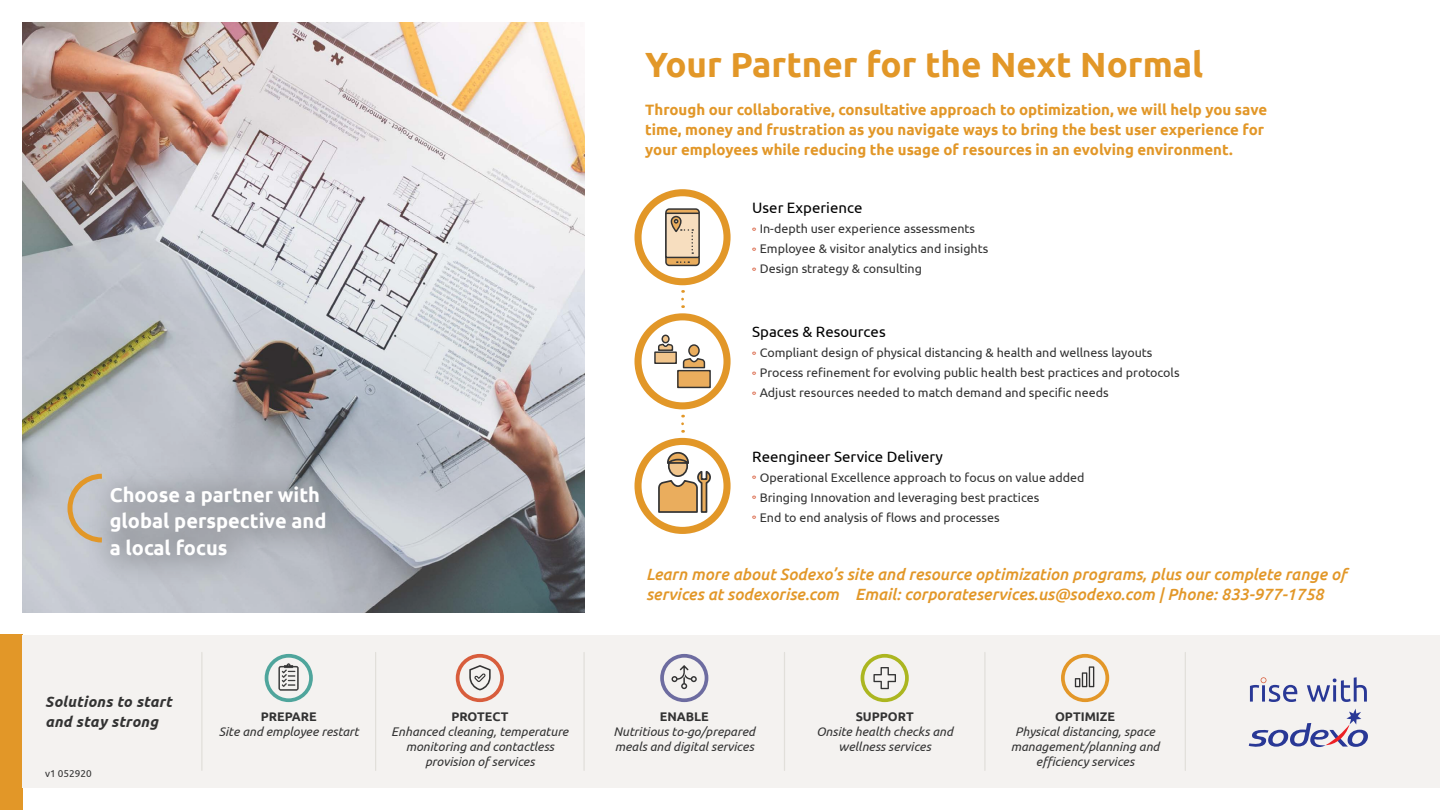
<style>
.page{position:relative;width:1440px;height:810px;background:#fff}
.page>*{position:absolute;margin:0;border:0;box-sizing:border-box;transform-origin:0 0}
.t1{font:700 35px "Ubuntu";color:#e29728}
.t2{font:700 20px/26.5px "Ubuntu";color:#fff}
.t3{font:italic 500 16.25px/20px "Ubuntu";color:#e29728}
.t4{font:700 15px/20px "Ubuntu";color:#e29728}
.t5{font:15px "Ubuntu";color:#000}
.t6{font:italic 700 15px/20px "Ubuntu";letter-spacing:.02em;color:#333}
.t7{font:12.5px/20px "Ubuntu";color:#333}
.t8{font:italic 12.5px/15px "Ubuntu";color:#333;text-align:center}
.t9{font:700 12.5px "Ubuntu";color:#333}
.s1{color:#d85d3c}
</style>
<div class="page">
<img style="left:22px;top:22px;width:538px;height:29px">
<img style="left:22px;top:51px;width:563px;height:562px">
<div style="left:0;top:635px;width:22px;height:175px;background:#e29728"></div>
<div style="left:83px;top:459px;width:275px;height:129px;background:#333;opacity:.25"></div>
<svg style="left:65px;top:471px;width:42px;height:74px;background:#c6beb2"></svg>
<div style="left:22px;top:635px;width:1418px;height:153px;background:#f4f2f0"></div>
<svg style="left:1061px;top:654px;width:48px;height:48px"></svg>
<svg style="left:265px;top:654px;width:48px;height:48px"></svg>
<svg style="left:456px;top:654px;width:48px;height:48px"></svg>
<svg style="left:660px;top:654px;width:48px;height:48px"></svg>
<svg style="left:861px;top:654px;width:48px;height:48px"></svg>
<hr style="left:375px;top:652px;width:1px;height:118px;background:#e1dfda">
<hr style="left:583px;top:652px;width:2px;height:118px;background:#e1dfda">
<hr style="left:784px;top:652px;width:1px;height:118px;background:#e1dfda">
<hr style="left:984px;top:652px;width:2px;height:118px;background:#e1dfda">
<hr style="left:201px;top:652px;width:1px;height:118px;background:#e1dfda">
<hr style="left:1185px;top:652px;width:1px;height:118px;background:#e1dfda">
<svg style="left:1249px;top:709px;width:119px;height:39px"></svg>
<svg style="left:1250px;top:677px;width:117px;height:25px"></svg>
<svg style="left:666px;top:209px;width:33px;height:56px"></svg>
<div style="left:665px;top:208px;width:35px;height:58px;border:1px solid #333;border-radius:3px"></div>
<div style="left:666px;top:213px;width:33px;height:44px;background:#f7debf"></div>
<div style="left:665px;top:213px;width:35px;height:45px;border:1px solid #333"></div>
<svg style="left:677px;top:261px;width:12px;height:2px"></svg>
<svg style="left:670px;top:215px;width:23px;height:39px"></svg>
<div style="left:634px;top:189px;width:97px;height:96px;border:7px solid #e29728;border-radius:50%"></div>
<div style="left:655px;top:352px;width:21px;height:11px;background:#f1c58c"></div>
<div style="left:654px;top:351px;width:23px;height:13px;border:1px solid #333"></div>
<div style="left:662px;top:335px;width:7px;height:8px;background:#f1c58c;border-radius:50%"></div>
<div style="left:662px;top:335px;width:8px;height:8px;border:1px solid #333;border-radius:50%"></div>
<svg style="left:657px;top:343px;width:17px;height:9px"></svg>
<div style="left:678px;top:371px;width:32px;height:16px;background:#eaad5d"></div>
<div style="left:677px;top:370px;width:34px;height:18px;border:1px solid #333"></div>
<svg style="left:689px;top:345px;width:10px;height:11px"></svg>
<div style="left:688px;top:344px;width:12px;height:13px;border:1px solid #333;border-radius:50%"></div>
<svg style="left:682px;top:358px;width:24px;height:11px"></svg>
<div style="left:634px;top:313px;width:97px;height:96px;border:7px solid #e29728;border-radius:50%"></div>
<svg style="left:658px;top:452px;width:53px;height:61px"></svg>
<div style="left:634px;top:438px;width:97px;height:96px;border:7px solid #e29728;border-radius:50%"></div>
<svg style="left:681px;top:299px;width:3px;height:9px"></svg>
<svg style="left:681px;top:424px;width:3px;height:9px"></svg>
<h2 class="t2" style="left:110px;top:481px;width:218px">Choose a partner with global perspective and a local focus</h2>
<p class="t6" style="left:45px;top:692px;width:128px">Solutions to start and stay strong</p>
<p class="t9" style="left:261px;top:709px;width:58px">PREPARE</p>
<p class="t8" style="left:219px;top:724px;width:142px">Site and employee restart</p>
<p class="t9" style="left:451px;top:709px;width:59px">PROTECT</p>
<p class="t8" style="left:391px;top:724px;width:179px">Enhanced cleaning, temperature monitoring and contactless provision of services</p>
<h1 class="t1" style="left:645px;top:43px;width:560px">Your Partner for the Next Normal</h1>
<p class="t4" style="left:645px;top:100px;width:623px">Through our collaborative, consultative approach to optimization, we will help you save time, money and frustration as you navigate ways to bring the best user experience for your employees while reducing the usage of resources in an evolving environment.</p>
<p class="t5" style="left:752px;top:199px;width:112px">User Experience</p>
<p class="t7" style="left:752px;top:218px;width:238px"><span class="s1">°</span> In-depth user experience assessments<br><span class="s1">°</span> Employee &amp; visitor analytics and insights <span class="s1">°</span> Design strategy &amp; consulting</p>
<p class="t5" style="left:752px;top:323px;width:135px">Spaces &amp; Resources</p>
<p class="t7" style="left:752px;top:342px;width:429px"><span class="s1">°</span> Compliant design of physical distancing &amp; health and wellness layouts<br><span class="s1">°</span> Process refinement for evolving public health best practices and protocols <span class="s1">°</span> Adjust resources needed to match demand and specific needs</p>
<p class="t5" style="left:752px;top:447px;width:192px">Reengineer Service Delivery</p>
<p class="t7" style="left:752px;top:467px;width:334px"><span class="s1">°</span> Operational Excellence approach to focus on value added <span class="s1">°</span> Bringing Innovation and leveraging best practices<br><span class="s1">°</span> End to end analysis of flows and processes</p>
<h3 class="t3" style="left:646px;top:564px;width:702px">Learn more about Sodexo’s site and resource optimization programs, plus our complete range of services at sodexorise.com Email: corporateservices.us@sodexo.com | Phone: 833-977-1758</h3>
<p class="t9" style="left:660px;top:709px;width:51px">ENABLE</p>
<p class="t8" style="left:614px;top:724px;width:143px;text-align:left">Nutritious to-go/prepared meals and digital services</p>
<p class="t9" style="left:856px;top:709px;width:59px">SUPPORT</p>
<p class="t8" style="left:816px;top:724px;width:138px">Onsite health checks and wellness services</p>
<p class="t9" style="left:1055px;top:709px;width:62px">OPTIMIZE</p>
<p class="t8" style="left:1011px;top:724px;width:150px">Physical distancing, space management/planning and efficiency services</p>
</div>
